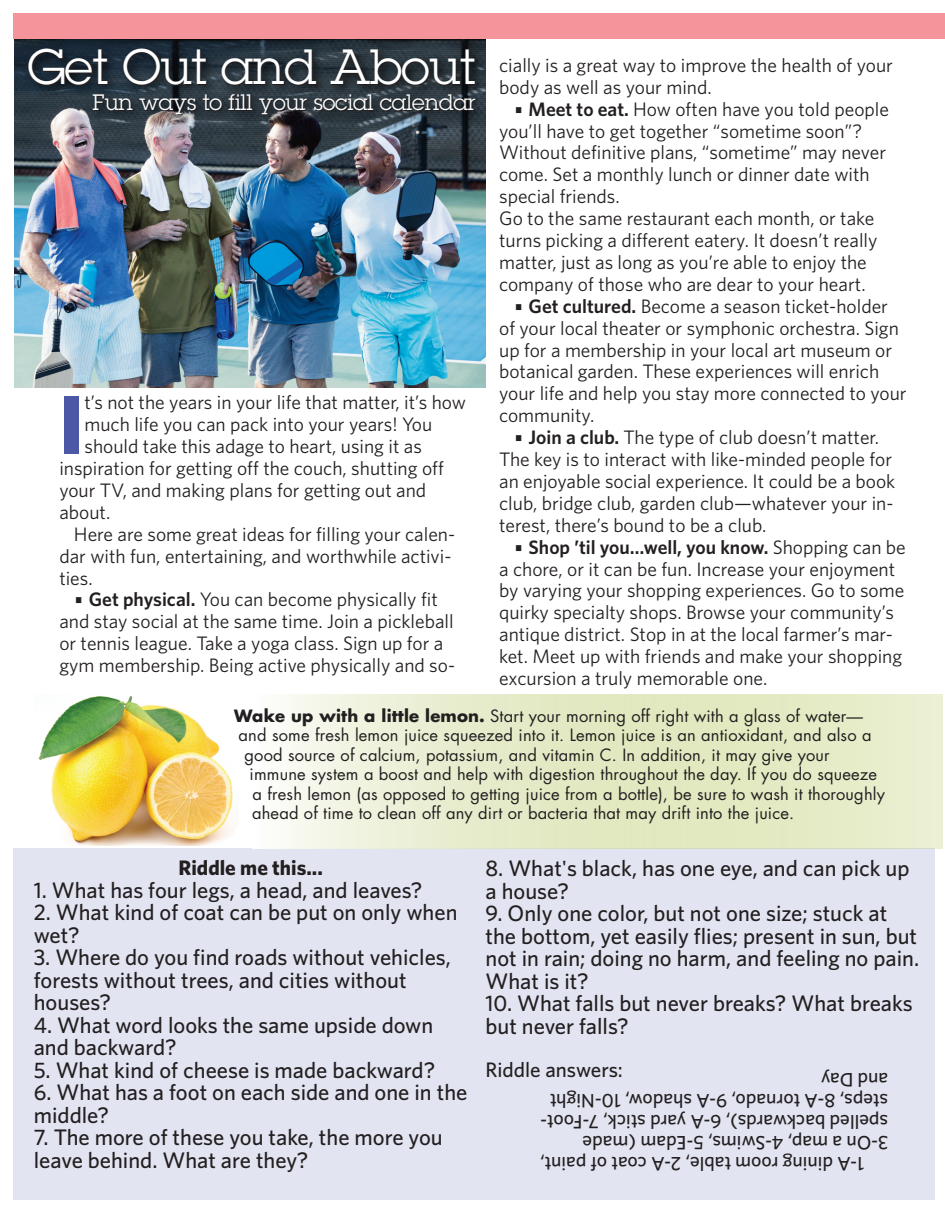
<style>
.page{position:relative;width:945px;height:1215px;background:#fff}
.page>*{position:absolute;margin:0;border:0;box-sizing:border-box;transform-origin:0 0}
.t1{font:700 82.95px "Whitney";color:#4c58a6}
.t2{font:48.45px "Lubalin Graph";letter-spacing:-.005em;color:#fff}
.t3{font:500 22.5px/22.5px "Whitney";color:#231f20}
.t4{font:21.9px "Lubalin Graph";letter-spacing:-.005em;color:#fff}
.t5{font:700 21px "Whitney";color:#231f20}
.t6{font:500 21px "Whitney";color:#231f20}
.t7{font:19.5px/21.9px "Whitney";color:#231f20}
.t8{font:500 19.5px/21px "Whitney";color:#231f20}
.t9{font:16.5px "Futura";letter-spacing:.01em;color:#231f20}
.s1{font-family:"Lubalin Graph";font-size:16.5px}
.s2{font-weight:600}
.s3{font-weight:700}
</style>
<div class="page">
<div style="left:13px;top:14px;width:932px;height:25px;background:#f5949b"></div>
<img style="left:14px;top:260px;width:472px;height:127px">
<img style="left:14px;top:39px;width:472px;height:221px">
<svg style="left:279px;top:694px;width:664px;height:155px;background:#e7eccc"></svg>
<img style="left:38px;top:696px;width:195px;height:150px">
<h2 class="t2" style="left:27px;top:49px;width:450px">Get Out and About</h2>
<p class="t4" style="left:93px;top:94px;width:385px">Fun ways to fill your social calendar</p>
<h1 class="t1" style="left:59px;top:394px;width:27px">I</h1>
<p class="t7" style="left:84px;top:393px;width:383px">t’s not the years in your life that matter, it’s how</p>
<p class="t7" style="left:84px;top:415px;width:349px">much life you can pack into your years! You</p>
<p class="t7" style="left:84px;top:437px;width:339px">should take this adage to heart, using it as</p>
<p class="t7" style="left:59px;top:459px;width:386px">inspiration for getting off the couch, shutting off</p>
<p class="t7" style="left:59px;top:481px;width:368px">your TV, and making plans for getting out and</p>
<p class="t7" style="left:59px;top:503px;width:52px">about.</p>
<p class="t7" style="left:74px;top:525px;width:383px">Here are some great ideas for filling your calen-</p>
<p class="t7" style="left:59px;top:546px;width:394px">dar with fun, entertaining, and worthwhile activi-</p>
<p class="t7" style="left:59px;top:568px;width:35px">ties.</p>
<p class="t7" style="left:59px;top:590px;width:397px;text-align:center"><span class="s1">•</span> <span class="s2">Get physical.</span> You can become physically fit and stay social at the same time. Join a pickleball or tennis league. Take a yoga class. Sign up for a gym membership. Being active physically and so-</p>
<p class="t7" style="left:499px;top:56px;width:395px">cially is a great way to improve the health of your body as well as your mind.</p>
<p class="t7" style="left:499px;top:99px;width:391px;text-indent:15px"><span class="s1">•</span> <span class="s2">Meet to eat.</span> How often have you told people you’ll have to get together “sometime soon”?<br>Without definitive plans, “sometime” may never come. Set a monthly lunch or dinner date with special friends.<br>Go to the same restaurant each month, or take turns picking a different eatery. It doesn’t really matter, just as long as you’re able to enjoy the company of those who are dear to your heart.</p>
<p class="t7" style="left:499px;top:297px;width:409px;text-indent:15px"><span class="s1">•</span> <span class="s2">Get cultured.</span> Become a season ticket-holder of your local theater or symphonic orchestra. Sign up for a membership in your local art museum or botanical garden. These experiences will enrich your life and help you stay more connected to your community.</p>
<p class="t7" style="left:499px;top:428px;width:398px;text-indent:15px"><span class="s1">•</span> <span class="s2">Join a club.</span> The type of club doesn’t matter.<br>The key is to interact with like-minded people for an enjoyable social experience. It could be a book club, bridge club, garden club—whatever your in&shy;terest, there’s bound to be a club.</p>
<p class="t7" style="left:499px;top:537px;width:408px;text-indent:15px"><span class="s1">•</span> <span class="s2">Shop ’til you…well, you know.</span> Shopping can be a chore, or it can be fun. Increase your enjoyment by varying your shopping experiences. Go to some quirky specialty shops. Browse your community’s antique district. Stop in at the local farmer’s mar&shy;ket. Meet up with friends and make your shopping excursion a truly memorable one.</p>
<p class="t9" style="left:234px;top:708px;width:630px"><span class="s3">Wake up with a little lemon.</span> Start your morning off right with a glass of water—</p>
<p class="t9" style="left:239px;top:728px;width:635px">and some fresh lemon juice squeezed into it. Lemon juice is an antioxidant, and also a</p>
<p class="t9" style="left:245px;top:747px;width:587px">good source of calcium, potassium, and vitamin C. In addition, it may give your</p>
<p class="t9" style="left:250px;top:767px;width:629px">immune system a boost and help with digestion throughout the day. If you do squeeze</p>
<p class="t9" style="left:253px;top:786px;width:634px">a fresh lemon (as opposed to getting juice from a bottle), be sure to wash it thoroughly</p>
<p class="t9" style="left:252px;top:806px;width:544px">ahead of time to clean off any dirt or bacteria that may drift into the juice.</p>
<p class="t5" style="left:179px;top:860px;width:146px">Riddle me this...</p>
<p class="t3" style="left:34px;top:880px;width:390px">1. What has four legs, a head, and leaves?</p>
<p class="t3" style="left:34px;top:903px;width:425px">2. What kind of coat can be put on only when wet?</p>
<p class="t3" style="left:34px;top:948px;width:419px">3. Where do you find roads without vehicles, forests without trees, and cities without houses?</p>
<p class="t3" style="left:34px;top:1015px;width:401px">4. What word looks the same upside down and backward?</p>
<p class="t3" style="left:34px;top:1060px;width:403px">5. What kind of cheese is made backward?</p>
<p class="t3" style="left:34px;top:1083px;width:435px">6. What has a foot on each side and one in the middle?</p>
<p class="t3" style="left:34px;top:1128px;width:411px">7. The more of these you take, the more you leave behind. What are they?</p>
<p class="t3" style="left:486px;top:859px;width:425px">8. What's black, has one eye, and can pick up a house?</p>
<p class="t3" style="left:486px;top:904px;width:435px">9. Only one color, but not one size; stuck at the bottom, yet easily flies; present in sun, but not in rain; doing no harm, and feeling no pain.<br>What is it?</p>
<p class="t3" style="left:486px;top:994px;width:429px">10. What falls but never breaks? What breaks but never falls?</p>
<p class="t6" style="left:486px;top:1062px;width:139px">Riddle answers:</p>
<p class="t8" style="left:888px;top:1173px;width:350px;text-indent:24px;rotate:-180deg">1-A dining room table, 2-A coat of paint, 3-On a map, 4-Swims, 5-Edam (made spelled backwards), 6-A yard stick, 7-Foot&shy;steps, 8-A tornado, 9-A shadow, 10-Night and Day</p>
</div>
